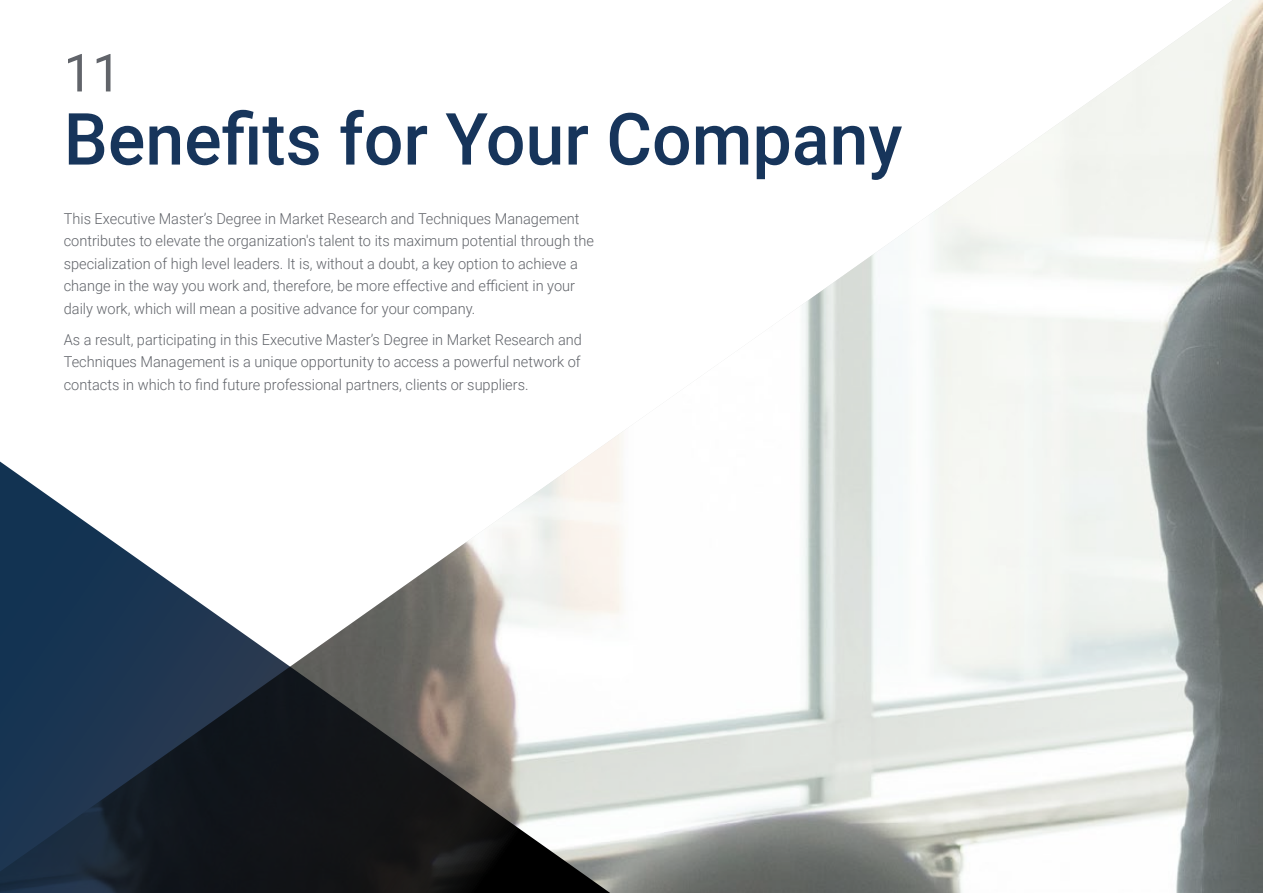
<style>
.page{position:relative;width:1263px;height:893px;background:#fff}
.page>*{position:absolute;margin:0;border:0;box-sizing:border-box;transform-origin:0 0}
.t1{font:500 72px "Roboto";color:#17355b}
.t2{font:52.5px "Roboto";color:#61646a}
.t3{font:300 15px/22.5px "Roboto";color:#61646a}
</style>
<div class="page">
<img style="left:602px;top:0;width:661px;height:893px">
<svg style="left:0;top:446px;width:640px;height:447px"></svg>
<h2 class="t2" style="left:64px;top:36px;width:59px">11</h2>
<h1 class="t1" style="left:64px;top:89px;width:840px">Benefits for Your Company</h1>
<p class="t3" style="left:64px;top:207px;width:532px">This Executive Master’s Degree in Market Research and Techniques Management contributes to elevate the organization's talent to its maximum potential through the specialization of high level leaders. It is, without a doubt, a key option to achieve a change in the way you work and, therefore, be more effective and efficient in your daily work, which will mean a positive advance for your company.</p>
<p class="t3" style="left:64px;top:328px;width:520px;text-align:justify">As a result, participating in this Executive Master’s Degree in Market Research and Techniques Management is a unique opportunity to access a powerful network of contacts in which to find future professional partners, clients or suppliers.</p>
</div>
